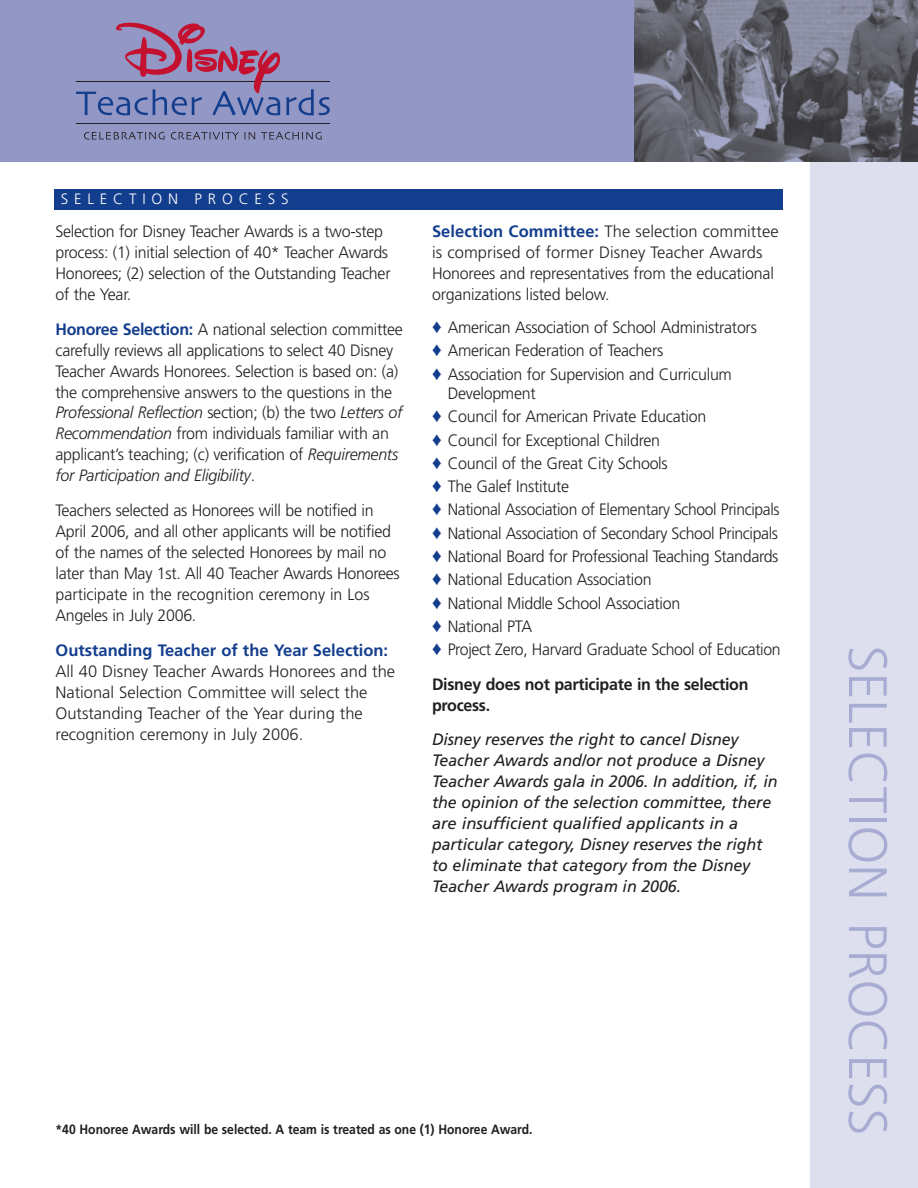
<style>
.page{position:relative;width:918px;height:1188px;background:#fff}
.page>*{position:absolute;margin:0;border:0;box-sizing:border-box;transform-origin:0 0}
.t1{font:300 54px "Frutiger";color:#a8acd2}
.t2{font:300 16.5px/21px "Frutiger";letter-spacing:-.015em;color:#231f20}
.t3{font:italic 16.5px/21px "Frutiger";letter-spacing:-.005em;color:#231f20}
.t4{font:700 16.5px/21px "Frutiger";letter-spacing:-.015em;color:#231f20}
.t5{font:700 16.5px "Frutiger";color:#133d8d}
.t6{font:300 15px "Frutiger";letter-spacing:.39em;color:#fff}
.t7{font:700 13.5px "Frutiger";color:#231f20;scale:.9 1}
.s1{font-weight:700;color:#133d8d}
.s2{font-style:italic}
.s3{color:#133d8d}
</style>
<div class="page">
<div style="left:0;top:0;width:918px;height:162px;background:#9297c5"></div>
<hr style="left:76px;top:124px;width:253px;height:1px;background:#231f20">
<svg style="left:76px;top:23px;width:254px;height:93px"></svg>
<svg style="left:84px;top:132px;width:81px;height:8px"></svg>
<svg style="left:171px;top:132px;width:68px;height:8px"></svg>
<svg style="left:245px;top:132px;width:10px;height:8px"></svg>
<svg style="left:261px;top:132px;width:61px;height:8px"></svg>
<div style="left:810px;top:128px;width:108px;height:1060px;background:#dddeee"></div>
<img style="left:634px;top:0;width:284px;height:162px">
<div style="left:54px;top:189px;width:729px;height:20px;background:#133d8d"></div>
<p class="t6" style="left:61px;top:193px;width:229px">SELECTION PROCESS</p>
<p class="t2" style="left:56px;top:222px;width:337px">Selection for Disney Teacher Awards is a two-step process: (1) initial selection of 40* Teacher Awards Honorees; (2) selection of the Outstanding Teacher of the Year.</p>
<p class="t2" style="left:56px;top:320px;width:349px"><span class="s1">Honoree Selection:</span> A national selection committee carefully reviews all applications to select 40 Disney Teacher Awards Honorees. Selection is based on: (a) the comprehensive answers to the questions in the <span class="s2">Professional Reflection</span> section; (b) the two <span class="s2">Letters of Recommendation</span> from individuals familiar with an applicant’s teaching; (c) verification of <span class="s2">Requirements for Participation and Eligibility</span>.</p>
<p class="t2" style="left:56px;top:501px;width:346px">Teachers selected as Honorees will be notified in April 2006, and all other applicants will be notified of the names of the selected Honorees by mail no later than May 1st. All 40 Teacher Awards Honorees participate in the recognition ceremony in Los Angeles in July 2006.</p>
<p class="t5" style="left:56px;top:643px;width:334px">Outstanding Teacher of the Year Selection:</p>
<p class="t2" style="left:56px;top:662px;width:341px">All 40 Disney Teacher Awards Honorees and the National Selection Committee will select the Outstanding Teacher of the Year during the recognition ceremony in July 2006.</p>
<p class="t2" style="left:432px;top:222px;width:348px"><span class="s1">Selection Committee:</span> The selection committee is comprised of former Disney Teacher Awards Honorees and representatives from the educational organizations listed below.</p>
<p class="t2" style="left:432px;top:317px;width:326px;line-height:23.2px"><span class="s3">♦</span> American Association of School Administrators <span class="s3">♦</span> American Federation of Teachers<br><span class="s3">♦</span> Association for Supervision and Curriculum</p>
<p class="t2" style="left:432px;top:383px;width:350px;line-height:23.2px;text-indent:16px">Development<br><span class="s3">♦</span> Council for American Private Education<br><span class="s3">♦</span> Council for Exceptional Children<br><span class="s3">♦</span> Council of the Great City Schools<br><span class="s3">♦</span> The Galef Institute<br><span class="s3">♦</span> National Association of Elementary School Principals <span class="s3">♦</span> National Association of Secondary School Principals <span class="s3">♦</span> National Board for Professional Teaching Standards <span class="s3">♦</span> National Education Association<br><span class="s3">♦</span> National Middle School Association<br><span class="s3">♦</span> National PTA<br><span class="s3">♦</span> Project Zero, Harvard Graduate School of Education</p>
<p class="t4" style="left:432px;top:675px;width:318px">Disney does not participate in the selection process.</p>
<p class="t3" style="left:432px;top:730px;width:347px">Disney reserves the right to cancel Disney Teacher Awards and/or not produce a Disney Teacher Awards gala in 2006. In addition, if, in the opinion of the selection committee, there are insufficient qualified applicants in a particular category, Disney reserves the right to eliminate that category from the Disney Teacher Awards program in 2006.</p>
<p class="t7" style="left:56px;top:1124px;width:532px">*40 Honoree Awards will be selected. A team is treated as one (1) Honoree Award.</p>
<h1 class="t1" style="left:890px;top:646px;width:492px;rotate:90deg">SELECTION PROCESS</h1>
</div>
